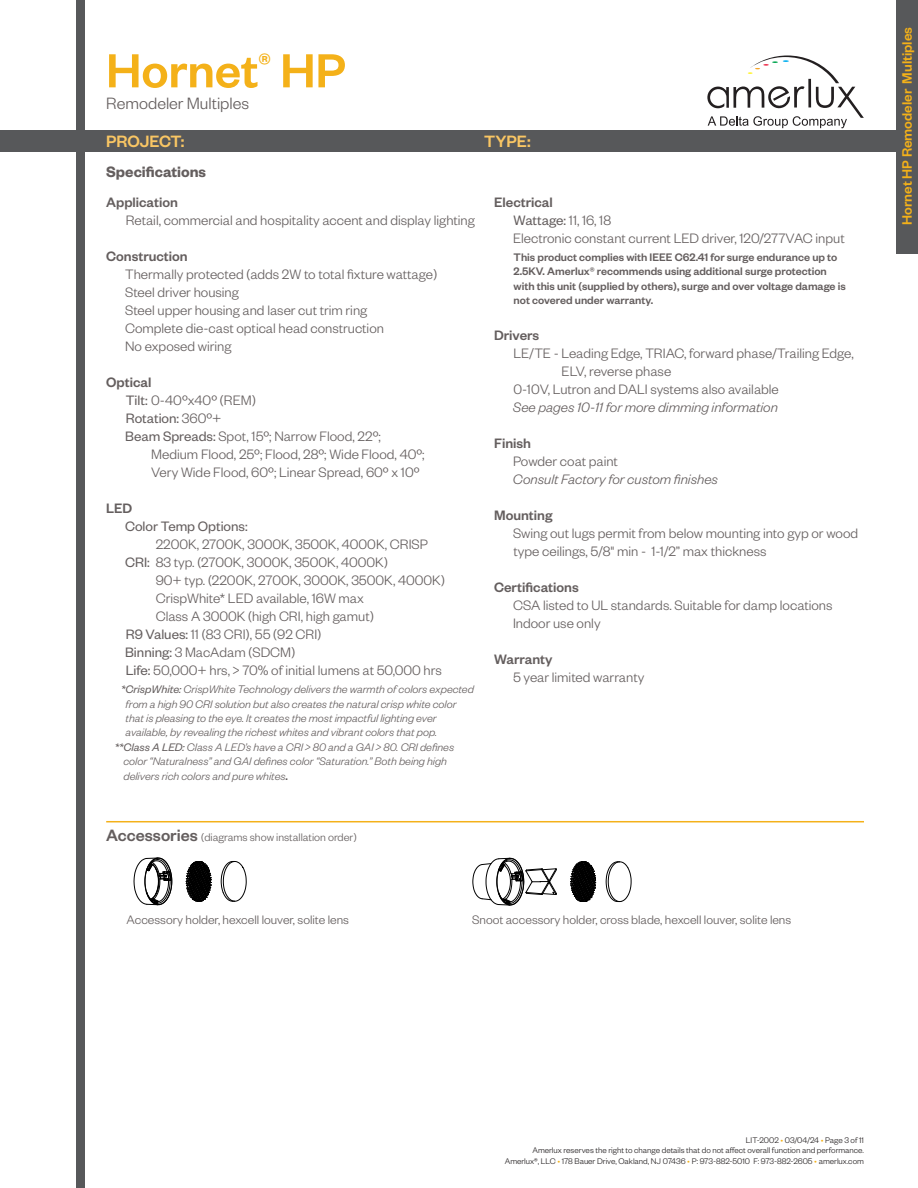
<style>
.page{position:relative;width:918px;height:1188px;background:#fff}
.page>*{position:absolute;margin:0;border:0;box-sizing:border-box;transform-origin:0 0}
.t1{font:500 52.5px "Founders Grotesk";color:#f4b119}
.t2{font:300 18px "Founders Grotesk";color:#645e5e}
.t3{font:500 18px "Founders Grotesk";color:#f9c664}
.t4{font:600 16.5px "Founders Grotesk";color:#645e5e}
.t5{font:300 15px/18px "Founders Grotesk";color:#645e5e}
.t6{font:500 15px "Founders Grotesk";color:#645e5e}
.t7{font:italic 300 15px "Founders Grotesk";color:#645e5e}
.t8{font:15px "Founders Grotesk";color:#645e5e}
.t9{font:500 15px "Founders Grotesk";color:#f4b119}
.t10{font:300 13.5px "Founders Grotesk";color:#645e5e}
.t11{font:italic 300 12px "Founders Grotesk";color:#645e5e}
.t12{font:500 12px "Founders Grotesk";color:#645e5e}
.t13{font:300 12px "Founders Grotesk";color:#645e5e}
.t14{font:300 9px/10.8px "Founders Grotesk";color:#231f20;text-align:right}
.s1{font-weight:400}
.s2{font-weight:300}
.s3{font-weight:500;font-style:normal}
.s4{font-weight:500;font-size:18px}
.s5{color:#f4b119}
</style>
<div class="page">
<svg style="left:707px;top:56px;width:157px;height:72px"></svg>
<div style="left:0;top:130px;width:918px;height:22px;background:#57585a"></div>
<div style="left:76px;top:0;width:10px;height:1188px;background:#57585a"></div>
<div style="left:896px;top:0;width:22px;height:254px;background:#57585a"></div>
<hr style="left:106px;top:821px;width:758px;height:1px;background:#f4b119">
<svg style="left:221px;top:861px;width:25px;height:41px"></svg>
<svg style="left:134px;top:858px;width:38px;height:47px"></svg>
<svg style="left:186px;top:861px;width:26px;height:41px"></svg>
<svg style="left:473px;top:858px;width:84px;height:47px"></svg>
<svg style="left:606px;top:862px;width:25px;height:40px"></svg>
<svg style="left:570px;top:862px;width:26px;height:40px"></svg>
<h1 class="t1" style="left:106px;top:38px;width:241px">Hornet<sup>®</sup> HP</h1>
<p class="t2" style="left:106px;top:92px;width:145px">Remodeler Multiples</p>
<p class="t3" style="left:106px;top:130px;width:80px">PROJECT:</p>
<p class="t3" style="left:484px;top:130px;width:48px">TYPE:</p>
<p class="t4" style="left:106px;top:161px;width:101px">Specifications</p>
<p class="t6" style="left:106px;top:193px;width:73px">Application</p>
<p class="t5" style="left:126px;top:211px;width:351px">Retail, commercial and hospitality accent and display lighting</p>
<p class="t6" style="left:106px;top:247px;width:83px">Construction</p>
<p class="t5" style="left:125px;top:265px;width:314px">Thermally protected (adds 2W to total fixture wattage)</p>
<p class="t5" style="left:125px;top:283px;width:115px">Steel driver housing</p>
<p class="t5" style="left:125px;top:301px;width:244px">Steel upper housing and laser cut trim ring</p>
<p class="t5" style="left:125px;top:319px;width:260px">Complete die-cast optical head construction</p>
<p class="t5" style="left:125px;top:337px;width:108px">No exposed wiring</p>
<p class="t6" style="left:106px;top:373px;width:47px">Optical</p>
<p class="t5" style="left:126px;top:391px;width:132px"><span class="s1">Tilt:</span> 0-40ºx40º (REM)</p>
<p class="t8" style="left:126px;top:409px;width:97px">Rotation: <span class="s2">360º+</span></p>
<p class="t5" style="left:125px;top:427px;width:257px"><span class="s1">Beam Spreads:</span> Spot, 15º; Narrow Flood, 22º;</p>
<p class="t5" style="left:151px;top:445px;width:275px">Medium Flood, 25º; Flood, 28º; Wide Flood, 40º;</p>
<p class="t5" style="left:151px;top:463px;width:270px">Very Wide Flood, 60º; Linear Spread, 60º x 10º</p>
<p class="t6" style="left:106px;top:499px;width:28px">LED</p>
<p class="t8" style="left:125px;top:517px;width:124px">Color Temp Options:</p>
<p class="t5" style="left:156px;top:535px;width:274px">2200K, 2700K, 3000K, 3500K, 4000K, CRISP</p>
<p class="t5" style="left:125px;top:553px;width:264px"><span class="s1">CRI:</span> 83 typ. (2700K, 3000K, 3500K, 4000K)</p>
<p class="t5" style="left:156px;top:571px;width:291px">90+ typ. (2200K, 2700K, 3000K, 3500K, 4000K)</p>
<p class="t5" style="left:156px;top:589px;width:210px">CrispWhite* LED available, 16W max</p>
<p class="t5" style="left:156px;top:607px;width:220px">Class A 3000K (high CRI, high gamut)</p>
<p class="t5" style="left:126px;top:625px;width:197px"><span class="s1">R9 Values:</span> 11 (83 CRI), 55 (92 CRI)</p>
<p class="t5" style="left:125px;top:643px;width:172px"><span class="s1">Binning:</span> 3 MacAdam (SDCM)</p>
<p class="t5" style="left:126px;top:661px;width:318px"><span class="s1">Life:</span> 50,000+ hrs, &gt; 70% of initial lumens at 50,000 hrs</p>
<p class="t11" style="left:121px;top:682px;width:354px"><span class="s1">*CrispWhite:</span> CrispWhite Technology delivers the warmth of colors expected</p>
<p class="t11" style="left:126px;top:697px;width:332px">from a high 90 CRI solution but also creates the natural crisp white color</p>
<p class="t11" style="left:126px;top:711px;width:312px">that is pleasing to the eye. It creates the most impactful lighting ever</p>
<p class="t11" style="left:126px;top:725px;width:313px">available, by revealing the richest whites and vibrant colors that pop.</p>
<p class="t11" style="left:115px;top:740px;width:341px"><span class="s1">**Class A LED:</span> Class A LED’s have a CRI &gt; 80 and a GAI &gt; 80. CRI defines</p>
<p class="t11" style="left:123px;top:754px;width:325px">color “Naturalness” and GAI defines color “Saturation.” Both being high</p>
<p class="t11" style="left:123px;top:769px;width:166px">delivers rich colors and pure whites<span class="s3">.</span></p>
<p class="t6" style="left:494px;top:193px;width:60px">Electrical</p>
<p class="t8" style="left:514px;top:211px;width:99px">Wattage: <span class="s2">11, 16, 18</span></p>
<p class="t5" style="left:513px;top:228px;width:333px">Electronic constant current LED driver, 120/277VAC input</p>
<p class="t12" style="left:514px;top:250px;width:325px">This product complies with IEEE C62.41 for surge endurance up to</p>
<p class="t12" style="left:514px;top:264px;width:315px">2.5KV. Amerlux® recommends using additional surge protection</p>
<p class="t12" style="left:514px;top:278px;width:334px">with this unit (supplied by others), surge and over voltage damage is</p>
<p class="t12" style="left:514px;top:293px;width:141px">not covered under warranty.</p>
<p class="t6" style="left:494px;top:326px;width:47px">Drivers</p>
<p class="t5" style="left:562px;top:344px;width:294px;text-indent:-48px">LE/TE - Leading Edge, TRIAC, forward phase/Trailing Edge,<br>ELV, reverse phase</p>
<p class="t5" style="left:514px;top:380px;width:267px">0-10V, Lutron and DALI systems also available</p>
<p class="t7" style="left:513px;top:398px;width:267px">See pages 10-11 for more dimming information</p>
<p class="t6" style="left:494px;top:434px;width:38px">Finish</p>
<p class="t5" style="left:513px;top:452px;width:106px">Powder coat paint</p>
<p class="t7" style="left:513px;top:470px;width:207px">Consult Factory for custom finishes</p>
<p class="t6" style="left:494px;top:506px;width:60px">Mounting</p>
<p class="t5" style="left:513px;top:524px;width:347px">Swing out lugs permit from below mounting into gyp or wood</p>
<p class="t5" style="left:514px;top:542px;width:254px">type ceilings, 5/8" min - 1-1/2” max thickness</p>
<p class="t6" style="left:494px;top:578px;width:86px">Certifications</p>
<p class="t5" style="left:513px;top:596px;width:321px">CSA listed to UL standards. Suitable for damp locations</p>
<p class="t5" style="left:513px;top:614px;width:89px">Indoor use only</p>
<p class="t6" style="left:494px;top:650px;width:60px">Warranty</p>
<p class="t5" style="left:513px;top:668px;width:133px">5 year limited warranty</p>
<p class="t13" style="left:106px;top:830px;width:252px"><span class="s4">Accessories</span> (diagrams show installation order)</p>
<p class="t10" style="left:127px;top:911px;width:224px">Accessory holder, hexcell louver, solite lens</p>
<p class="t10" style="left:472px;top:911px;width:321px">Snoot accessory holder, cross blade, hexcell louver, solite lens</p>
<p class="t9" style="left:898px;top:225px;width:200px;rotate:-90deg">Hornet HP Remodeler Multiples</p>
<p class="t14" style="left:505px;top:1134px;width:361px">LIT-2002 <span class="s5">•</span> 03/04/24 <span class="s5">•</span> Page 3 of 11<br>Amerlux reserves the right to change details that do not affect overall function and performance.<br>Amerlux®, LLC <span class="s5">•</span> 178 Bauer Drive, Oakland, NJ 07436 <span class="s5">•</span> P: 973-882-5010 F: 973-882-2605 <span class="s5">•</span> amerlux.com</p>
</div>
